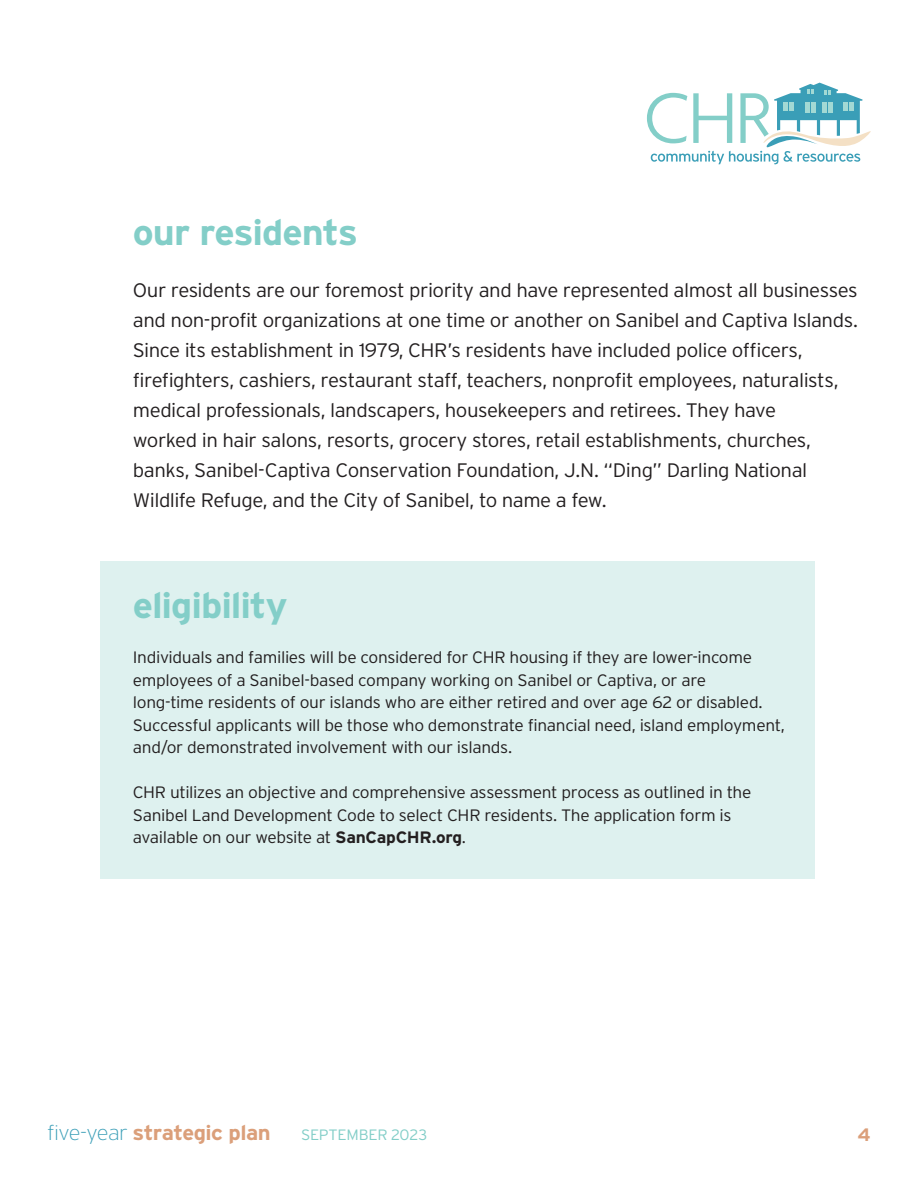
<style>
.page{position:relative;width:918px;height:1188px;background:#fff}
.page>*{position:absolute;margin:0;border:0;box-sizing:border-box;transform-origin:0 0}
.t1{font:700 36px "Interstate";letter-spacing:-.03em;color:#83cec8;scale:1.05 1}
.t2{font:700 21px "Interstate";letter-spacing:-.025em;color:#db9f7a;scale:1.05 1}
.t3{font:300 19.5px/30px "Interstate";letter-spacing:-.025em;color:#231f20;scale:1.05 1}
.t4{font:700 18px "Interstate";color:#db9f7a;scale:1.05 1}
.t5{font:300 16.5px/22.5px "Interstate";letter-spacing:-.02em;color:#231f20;scale:1.05 1}
.s1{font-weight:700}
.s2{font-weight:200;color:#3a9eb7}
.s3{font-weight:300;font-size:15px;color:#83cec8}
</style>
<div class="page">
<div style="left:100px;top:562px;width:715px;height:317px;background:#def1ef"></div>
<svg style="left:647px;top:83px;width:224px;height:81px"></svg>
<h1 class="t1" style="left:133px;top:212px;width:216px">our residents</h1>
<p class="t3" style="left:133px;top:275px;width:692px">Our residents are our foremost priority and have represented almost all businesses and non-profit organizations at one time or another on Sanibel and Captiva Islands.<br>Since its establishment in 1979, CHR’s residents have included police officers, firefighters, cashiers, restaurant staff, teachers, nonprofit employees, naturalists, medical professionals, landscapers, housekeepers and retirees. They have<br>worked in hair salons, resorts, grocery stores, retail establishments, churches, banks, Sanibel-Captiva Conservation Foundation, J.N. “Ding” Darling National Wildlife Refuge, and the City of Sanibel, to name a few.</p>
<h1 class="t1" style="left:133px;top:586px;width:149px">eligibility</h1>
<p class="t5" style="left:133px;top:646px;width:623px">Individuals and families will be considered for CHR housing if they are lower-income employees of a Sanibel-based company working on Sanibel or Captiva, or are<br>long-time residents of our islands who are either retired and over age 62 or disabled.<br>Successful applicants will be those who demonstrate financial need, island employment, and/or demonstrated involvement with our islands.</p>
<p class="t5" style="left:133px;top:781px;width:591px">CHR utilizes an objective and comprehensive assessment process as outlined in the<br>Sanibel Land Development Code to select CHR residents. The application form is available on our website at <span class="s1">SanCapCHR.org</span>.</p>
<p class="t2" style="left:47px;top:1121px;width:363px"><span class="s2">five-year</span> strategic plan <span class="s3">SEPTEMBER 2023</span></p>
<p class="t4" style="left:858px;top:1124px;width:14px">4</p>
</div>
